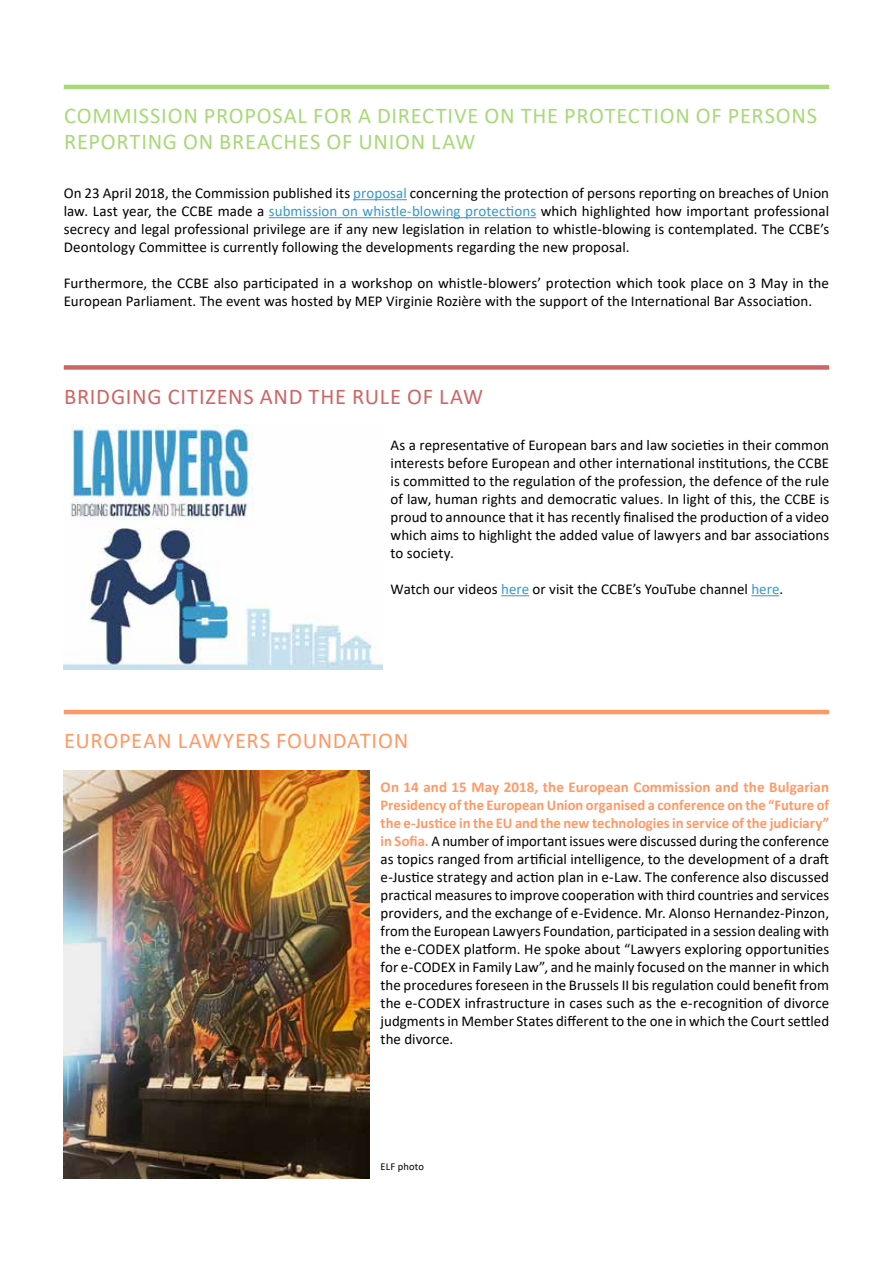
<style>
.page{position:relative;width:893px;height:1263px;background:#fff}
.page>*{position:absolute;margin:0;border:0;box-sizing:border-box;transform-origin:0 0}
.t1{font:22.5px/25.8px "Calibri";letter-spacing:.035em;color:#a9d879}
.t2{font:22.5px "Calibri";letter-spacing:.03em;color:#c66}
.t3{font:22.5px "Calibri";letter-spacing:.03em;color:#f96}
.t4{font:15px/18px "Calibri";letter-spacing:.005em;color:#000;text-align:justify}
.t5{font:10.5px "Calibri";letter-spacing:.015em;color:#000}
.s1{color:#39c}
.s2{font-weight:700;color:#f96}
</style>
<div class="page">
<hr style="left:353px;top:199px;width:54px;height:1px;background:#39c">
<hr style="left:269px;top:217px;width:267px;height:1px;background:#39c">
<svg style="left:501px;top:595px;width:28px;height:1px"></svg>
<svg style="left:751px;top:595px;width:28px;height:1px"></svg>
<img style="left:64px;top:770px;width:306px;height:408px">
<img style="left:64px;top:425px;width:318px;height:244px">
<hr style="left:64px;top:85px;width:765px;height:4px;background:#a9d879">
<div style="left:64px;top:365px;width:765px;height:5px;background:#c66"></div>
<hr style="left:64px;top:710px;width:765px;height:4px;background:#f96">
<h1 class="t1" style="left:64px;top:102px;width:754px">COMMISSION PROPOSAL FOR A DIRECTIVE ON THE PROTECTION OF PERSONS<br>REPORTING ON BREACHES OF UNION LAW</h1>
<p class="t4" style="left:64px;top:184px;width:767px">On 23 April 2018, the Commission published its <span class="s1">proposal</span> concerning the protection of persons reporting on breaches of Union law. Last year, the CCBE made a <span class="s1">submission on whistle-blowing protections</span> which highlighted how important professional secrecy and legal professional privilege are if any new legislation in relation to whistle-blowing is contemplated. The CCBE’s Deontology Committee is currently following the developments regarding the new proposal.</p>
<p class="t4" style="left:64px;top:274px;width:767px">Furthermore, the CCBE also participated in a workshop on whistle-blowers’ protection which took place on 3 May in the<br>European Parliament. The event was hosted by MEP Virginie Rozière with the support of the International Bar Association.</p>
<h1 class="t2" style="left:64px;top:381px;width:420px">BRIDGING CITIZENS AND THE RULE OF LAW</h1>
<p class="t4" style="left:391px;top:436px;width:440px">As a representative of European bars and law societies in their common interests before European and other international institutions, the CCBE is committed to the regulation of the profession, the defence of the rule of law, human rights and democratic values. In light of this, the CCBE is proud to announce that it has recently finalised the production of a video which aims to highlight the added value of lawyers and bar associations to society.</p>
<p class="t4" style="left:391px;top:580px;width:394px">Watch our videos <span class="s1">here</span> or visit the CCBE’s YouTube channel <span class="s1">here</span>.</p>
<h1 class="t3" style="left:64px;top:725px;width:346px">EUROPEAN LAWYERS FOUNDATION</h1>
<p class="t4" style="left:381px;top:778px;width:450px"><span class="s2">On 14 and 15 May 2018, the European Commission and the Bulgarian Presidency of the European Union organised a conference on the “Future of the e-Justice in the EU and the new technologies in service of the judiciary” in Sofia.</span> A number of important issues were discussed during the conference as topics ranged from artificial intelligence, to the development of a draft e-Justice strategy and action plan in e-Law. The conference also discussed practical measures to improve cooperation with third countries and services providers, and the exchange of e-Evidence. Mr. Alonso Hernandez-Pinzon, from the European Lawyers Foundation, participated in a session dealing with the e-CODEX platform. He spoke about “Lawyers exploring opportunities for e-CODEX in Family Law”, and he mainly focused on the manner in which the procedures foreseen in the Brussels II bis regulation could benefit from the e-CODEX infrastructure in cases such as the e-recognition of divorce judgments in Member States different to the one in which the Court settled the divorce.</p>
<p class="t5" style="left:381px;top:1159px;width:45px">ELF photo</p>
</div>
